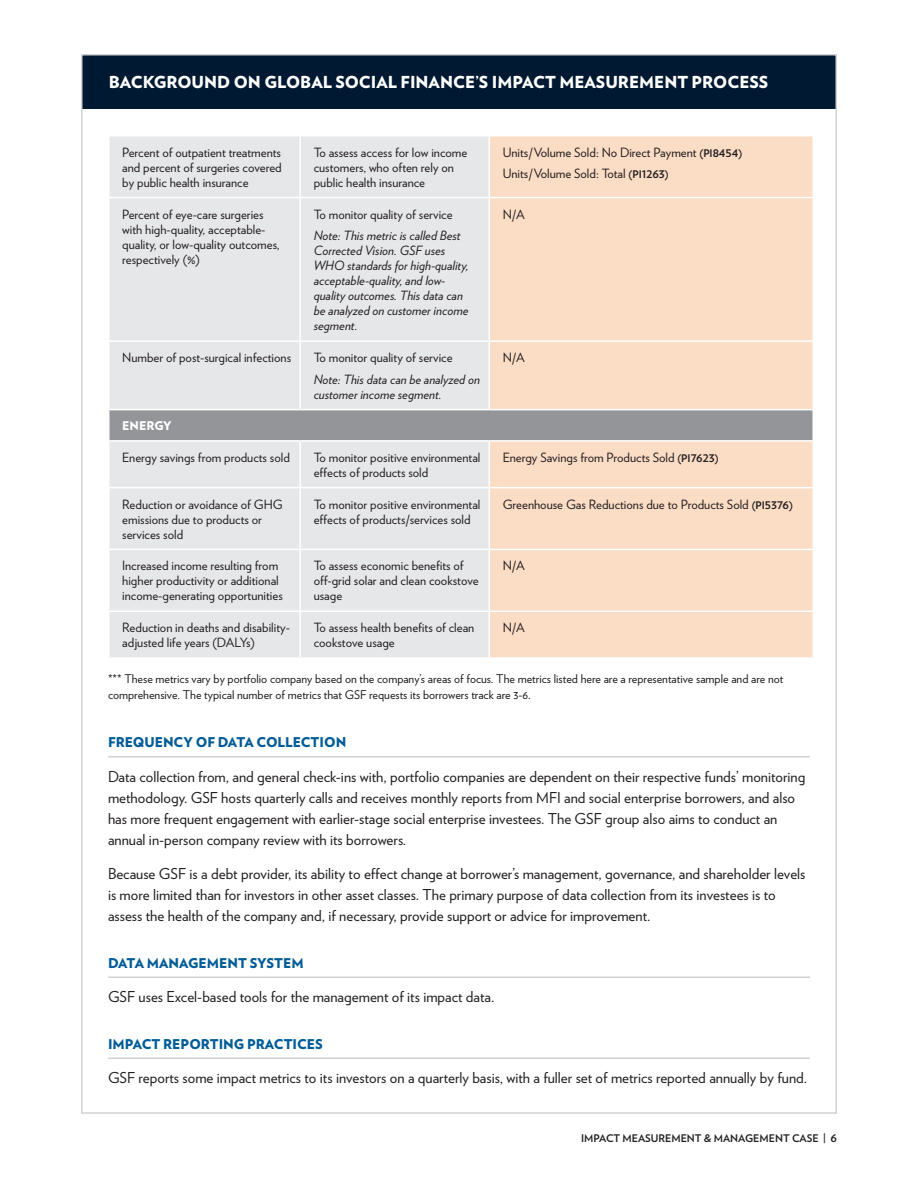
<style>
.page{position:relative;width:918px;height:1188px;background:#fff}
.page>*{position:absolute;margin:0;border:0;box-sizing:border-box;transform-origin:0 0}
.header_3{font:900 16.5px "Verlag";color:#fff}
.body_2{font:15px/21px "Verlag";color:#231f20}
.header_4{font:900 13.5px "Verlag";color:#005c98}
.table_2_-_body_1{font:12.75px/15px "Verlag";color:#231f20}
.table_2_-_note{font:italic 12.75px/15px "Verlag";color:#231f20}
.source{font:12px/16.5px "Verlag";color:#231f20}
.table_2_-_header_1{font:900 12px "Verlag";color:#fff}
.t1{font:700 10.5px "Verlag";color:#231f20}
.s1{font-weight:700;font-size:10.5px}
</style>
<div class="page">
<div style="left:82px;top:55px;width:754px;height:54px;background:#001932"></div>
<hr style="left:108px;top:756px;width:702px;height:1px;background:#d1d2d4">
<hr style="left:108px;top:976px;width:702px;height:2px;background:#d1d2d4">
<hr style="left:108px;top:1057px;width:702px;height:2px;background:#d1d2d4">
<div style="left:110px;top:136px;width:378px;height:521px;background:#e6e7e9"></div>
<div style="left:490px;top:136px;width:322px;height:521px;background:#fbdcc5"></div>
<div style="left:109px;top:410px;width:704px;height:31px;background:#939598"></div>
<hr style="left:299px;top:136px;width:2px;height:61px;background:#fff">
<hr style="left:108px;top:197px;width:192px;height:1px;background:#fff">
<hr style="left:300px;top:197px;width:189px;height:1px;background:#fff">
<hr style="left:299px;top:198px;width:2px;height:142px;background:#fff">
<hr style="left:489px;top:197px;width:325px;height:1px;background:#fff">
<hr style="left:108px;top:340px;width:192px;height:2px;background:#fff">
<hr style="left:300px;top:340px;width:189px;height:2px;background:#fff">
<hr style="left:299px;top:342px;width:2px;height:67px;background:#fff">
<hr style="left:489px;top:340px;width:325px;height:2px;background:#fff">
<hr style="left:108px;top:409px;width:192px;height:1px;background:#fff">
<hr style="left:108px;top:410px;width:2px;height:30px;background:#fff">
<hr style="left:300px;top:409px;width:189px;height:1px;background:#fff">
<hr style="left:489px;top:409px;width:325px;height:1px;background:#fff">
<hr style="left:812px;top:410px;width:2px;height:30px;background:#fff">
<hr style="left:108px;top:440px;width:192px;height:2px;background:#fff">
<hr style="left:300px;top:440px;width:189px;height:2px;background:#fff">
<hr style="left:299px;top:442px;width:2px;height:45px;background:#fff">
<hr style="left:489px;top:440px;width:325px;height:2px;background:#fff">
<hr style="left:108px;top:487px;width:192px;height:1px;background:#fff">
<hr style="left:300px;top:487px;width:189px;height:1px;background:#fff">
<hr style="left:299px;top:488px;width:2px;height:61px;background:#fff">
<hr style="left:489px;top:487px;width:325px;height:1px;background:#fff">
<hr style="left:108px;top:549px;width:192px;height:1px;background:#fff">
<hr style="left:300px;top:549px;width:189px;height:1px;background:#fff">
<hr style="left:299px;top:550px;width:2px;height:60px;background:#fff">
<hr style="left:489px;top:549px;width:325px;height:1px;background:#fff">
<hr style="left:108px;top:610px;width:192px;height:2px;background:#fff">
<hr style="left:300px;top:610px;width:189px;height:2px;background:#fff">
<hr style="left:299px;top:612px;width:2px;height:45px;background:#fff">
<hr style="left:489px;top:610px;width:325px;height:2px;background:#fff">
<p class="header_3" style="left:109px;top:69px;width:661px">BACKGROUND ON GLOBAL SOCIAL FINANCE’S IMPACT MEASUREMENT PROCESS</p>
<p class="table_2_-_body_1" style="left:122px;top:144px;width:161px;text-align:justify">Percent of outpatient treatments and percent of surgeries covered by public health insurance</p>
<p class="table_2_-_body_1" style="left:314px;top:144px;width:155px">To assess access for low income customers, who often rely on public health insurance</p>
<p class="table_2_-_body_1" style="left:503px;top:144px;width:241px">Units/Volume Sold: No Direct Payment <span class="s1">(PI8454)</span></p>
<p class="table_2_-_body_1" style="left:503px;top:166px;width:167px">Units/Volume Sold: Total <span class="s1">(PI1263)</span></p>
<p class="table_2_-_body_1" style="left:122px;top:206px;width:159px">Percent of eye-care surgeries with high-quality, acceptable&shy;quality, or low-quality outcomes, respectively (%)</p>
<p class="table_2_-_body_1" style="left:314px;top:206px;width:140px">To monitor quality of service</p>
<p class="table_2_-_note" style="left:314px;top:227px;width:156px">Note: This metric is called Best<br>Corrected Vision. GSF uses<br>WHO standards for high-quality, acceptable-quality, and low&shy;quality outcomes. This data can be analyzed on customer income segment.</p>
<p class="table_2_-_body_1" style="left:122px;top:349px;width:170px">Number of post-surgical infections</p>
<p class="table_2_-_body_1" style="left:314px;top:349px;width:140px">To monitor quality of service</p>
<p class="table_2_-_note" style="left:314px;top:371px;width:168px">Note: This data can be analyzed on customer income segment.</p>
<p class="table_2_-_body_1" style="left:503px;top:206px;width:24px">N/A</p>
<p class="table_2_-_body_1" style="left:503px;top:349px;width:24px">N/A</p>
<p class="table_2_-_header_1" style="left:122px;top:416px;width:51px">ENERGY</p>
<p class="table_2_-_body_1" style="left:122px;top:449px;width:169px">Energy savings from products sold</p>
<p class="table_2_-_body_1" style="left:314px;top:449px;width:168px">To monitor positive environmental effects of products sold</p>
<p class="table_2_-_body_1" style="left:503px;top:449px;width:217px">Energy Savings from Products Sold <span class="s1">(PI7623)</span></p>
<p class="table_2_-_body_1" style="left:122px;top:496px;width:162px">Reduction or avoidance of GHG emissions due to products or services sold</p>
<p class="table_2_-_body_1" style="left:314px;top:496px;width:168px">To monitor positive environmental effects of products/services sold</p>
<p class="table_2_-_body_1" style="left:503px;top:496px;width:292px">Greenhouse Gas Reductions due to Products Sold <span class="s1">(PI5376)</span></p>
<p class="table_2_-_body_1" style="left:122px;top:558px;width:162px">Increased income resulting from higher productivity or additional income-generating opportunities</p>
<p class="table_2_-_body_1" style="left:314px;top:558px;width:166px">To assess economic benefits of off-grid solar and clean cookstove usage</p>
<p class="table_2_-_body_1" style="left:503px;top:558px;width:24px">N/A</p>
<p class="table_2_-_body_1" style="left:122px;top:620px;width:169px">Reduction in deaths and disability&shy;adjusted life years (DALYs)</p>
<p class="table_2_-_body_1" style="left:314px;top:620px;width:162px">To assess health benefits of clean cookstove usage</p>
<p class="table_2_-_body_1" style="left:503px;top:620px;width:24px">N/A</p>
<p class="source" style="left:108px;top:670px;width:677px">*** These metrics vary by portfolio company based on the company’s areas of focus. The metrics listed here are a representative sample and are not comprehensive. The typical number of metrics that GSF requests its borrowers track are 3-6.</p>
<p class="header_4" style="left:108px;top:731px;width:240px">FREQUENCY OF DATA COLLECTION</p>
<p class="body_2" style="left:108px;top:765px;width:699px">Data collection from, and general check-ins with, portfolio companies are dependent on their respective funds’ monitoring methodology. GSF hosts quarterly calls and receives monthly reports from MFI and social enterprise borrowers, and also has more frequent engagement with earlier-stage social enterprise investees. The GSF group also aims to conduct an annual in-person company review with its borrowers.</p>
<p class="body_2" style="left:108px;top:863px;width:699px">Because GSF is a debt provider, its ability to effect change at borrower’s management, governance, and shareholder levels is more limited than for investors in other asset classes. The primary purpose of data collection from its investees is to assess the health of the company and, if necessary, provide support or advice for improvement.</p>
<p class="header_4" style="left:108px;top:952px;width:197px">DATA MANAGEMENT SYSTEM</p>
<p class="body_2" style="left:108px;top:986px;width:388px">GSF uses Excel-based tools for the management of its impact data.</p>
<p class="header_4" style="left:108px;top:1033px;width:216px">IMPACT REPORTING PRACTICES</p>
<p class="body_2" style="left:108px;top:1067px;width:701px">GSF reports some impact metrics to its investors on a quarterly basis, with a fuller set of metrics reported annually by fund.</p>
<p class="t1" style="left:581px;top:1130px;width:257px">IMPACT MEASUREMENT &amp; MANAGEMENT CASE | 6</p>
</div>
